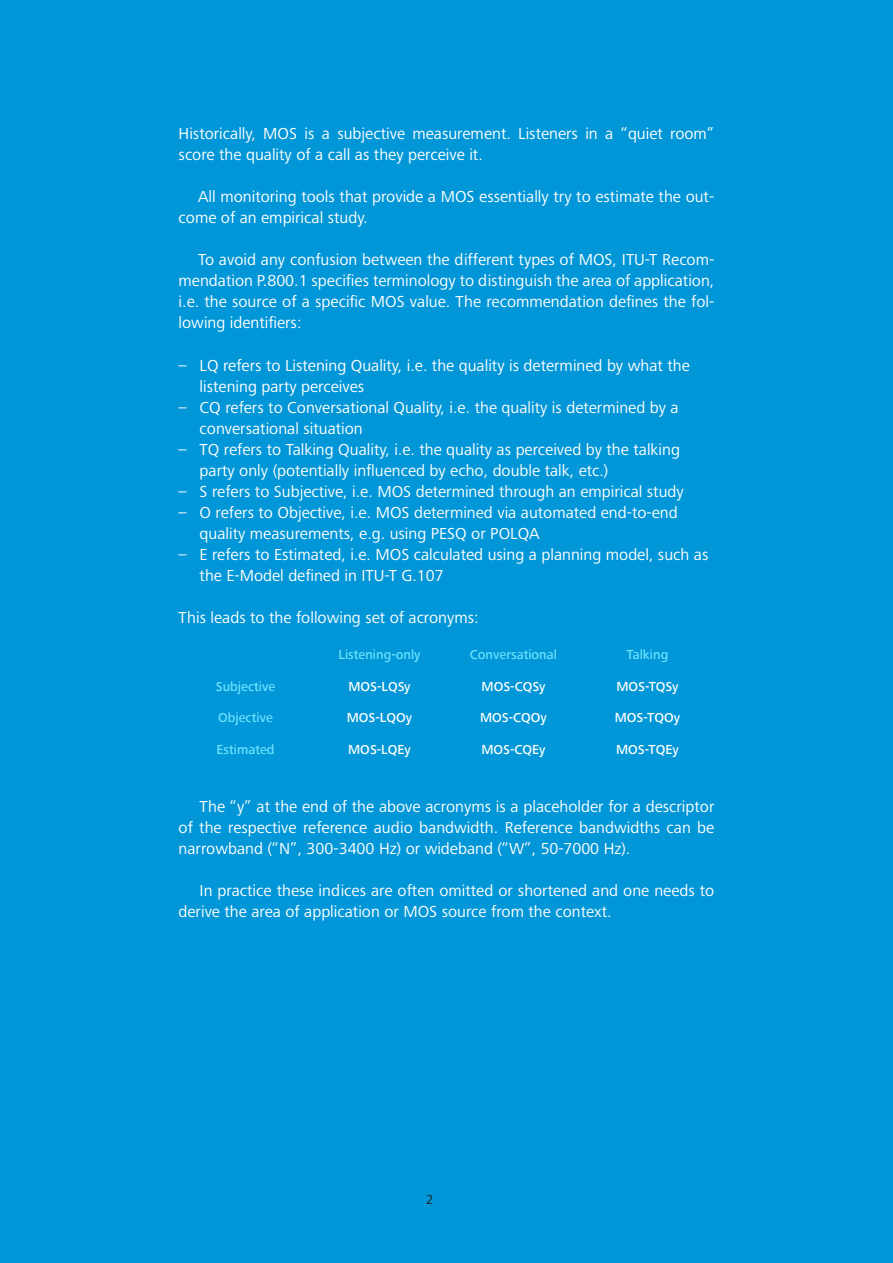
<style>
.page{position:relative;width:893px;height:1263px;background:#0096d7}
.page>*{position:absolute;margin:0;border:0;box-sizing:border-box;transform-origin:0 0}
.copy_10_auf_13_pt{font:16.5px/21px "Frutiger Next Pro";color:#fff}
.copy_11_auf_14_Punkt{font:16.5px/21px "Frutiger Next Pro";color:#fff}
.Intro_groß{font:500 13.5px "Frutiger Next Com";color:#fff}
.Intro_groß-2{font:500 13.5px "Frutiger Next Com";color:#6ee3ff}
.Intro_groß-3{font:13.5px "Frutiger Next Pro";color:#231f20}
</style>
<div class="page">
<p class="copy_11_auf_14_Punkt" style="left:179px;top:123px;width:537px">Historically, MOS is a subjective measurement. Listeners in a “quiet room” score the quality of a call as they perceive it.</p>
<p class="copy_10_auf_13_pt" style="left:179px;top:186px;width:537px;text-indent:20px">All monitoring tools that provide a MOS essentially try to estimate the out&shy;come of an empirical study.</p>
<p class="copy_10_auf_13_pt" style="left:179px;top:249px;width:537px;text-align:justify;text-indent:20px">To avoid any confusion between the different types of MOS, ITU-T Recom&shy;mendation P.800.1 specifies terminology to distinguish the area of application, i.e. the source of a specific MOS value. The recommendation defines the fol&shy;lowing identifiers:</p>
<p class="copy_10_auf_13_pt" style="left:200px;top:354px;width:492px;text-indent:-21px">– LQ refers to Listening Quality, i.e. the quality is determined by what the listening party perceives</p>
<p class="copy_10_auf_13_pt" style="left:200px;top:396px;width:481px;text-indent:-21px">– CQ refers to Conversational Quality, i.e. the quality is determined by a conversational situation</p>
<p class="copy_10_auf_13_pt" style="left:200px;top:438px;width:482px;text-indent:-21px">– TQ refers to Talking Quality, i.e. the quality as perceived by the talking party only (potentially influenced by echo, double talk, etc.)</p>
<p class="copy_10_auf_13_pt" style="left:179px;top:480px;width:507px">– S refers to Subjective, i.e. MOS determined through an empirical study</p>
<p class="copy_10_auf_13_pt" style="left:200px;top:501px;width:480px;text-indent:-21px">– O refers to Objective, i.e. MOS determined via automated end-to-end quality measurements, e.g. using PESQ or POLQA</p>
<p class="copy_10_auf_13_pt" style="left:200px;top:543px;width:510px;text-indent:-21px">– E refers to Estimated, i.e. MOS calculated using a planning model, such as the E-Model defined in ITU-T G.107</p>
<p class="copy_11_auf_14_Punkt" style="left:179px;top:606px;width:302px">This leads to the following set of acronyms:</p>
<p class="Intro_groß-2" style="left:216px;top:678px;width:61px">Subjective</p>
<p class="Intro_groß-2" style="left:218px;top:710px;width:56px">Objective</p>
<p class="Intro_groß-2" style="left:217px;top:742px;width:60px">Estimated</p>
<p class="Intro_groß-2" style="left:338px;top:646px;width:84px">Listening-only</p>
<p class="Intro_groß" style="left:348px;top:678px;width:64px">MOS-LQSy</p>
<p class="Intro_groß" style="left:347px;top:710px;width:67px">MOS-LQOy</p>
<p class="Intro_groß" style="left:348px;top:742px;width:64px">MOS-LQEy</p>
<p class="Intro_groß-2" style="left:470px;top:646px;width:89px">Conversational</p>
<p class="Intro_groß" style="left:482px;top:678px;width:65px">MOS-CQSy</p>
<p class="Intro_groß" style="left:480px;top:710px;width:68px">MOS-CQOy</p>
<p class="Intro_groß" style="left:481px;top:742px;width:66px">MOS-CQEy</p>
<p class="Intro_groß-2" style="left:626px;top:646px;width:43px">Talking</p>
<p class="Intro_groß" style="left:616px;top:678px;width:64px">MOS-TQSy</p>
<p class="Intro_groß" style="left:615px;top:710px;width:67px">MOS-TQOy</p>
<p class="Intro_groß" style="left:616px;top:742px;width:64px">MOS-TQEy</p>
<p class="copy_11_auf_14_Punkt" style="left:179px;top:795px;width:537px;text-align:justify;text-indent:21px">The “y” at the end of the above acronyms is a placeholder for a descriptor of the respective reference audio bandwidth. Reference bandwidths can be narrowband (“N”, 300-3400 Hz) or wideband (“W”, 50-7000 Hz).</p>
<p class="copy_11_auf_14_Punkt" style="left:179px;top:879px;width:537px;text-indent:21px">In practice these indices are often omitted or shortened and one needs to derive the area of application or MOS source from the context.</p>
<p class="Intro_groß-3" style="left:426px;top:1192px;width:9px">2</p>
</div>
